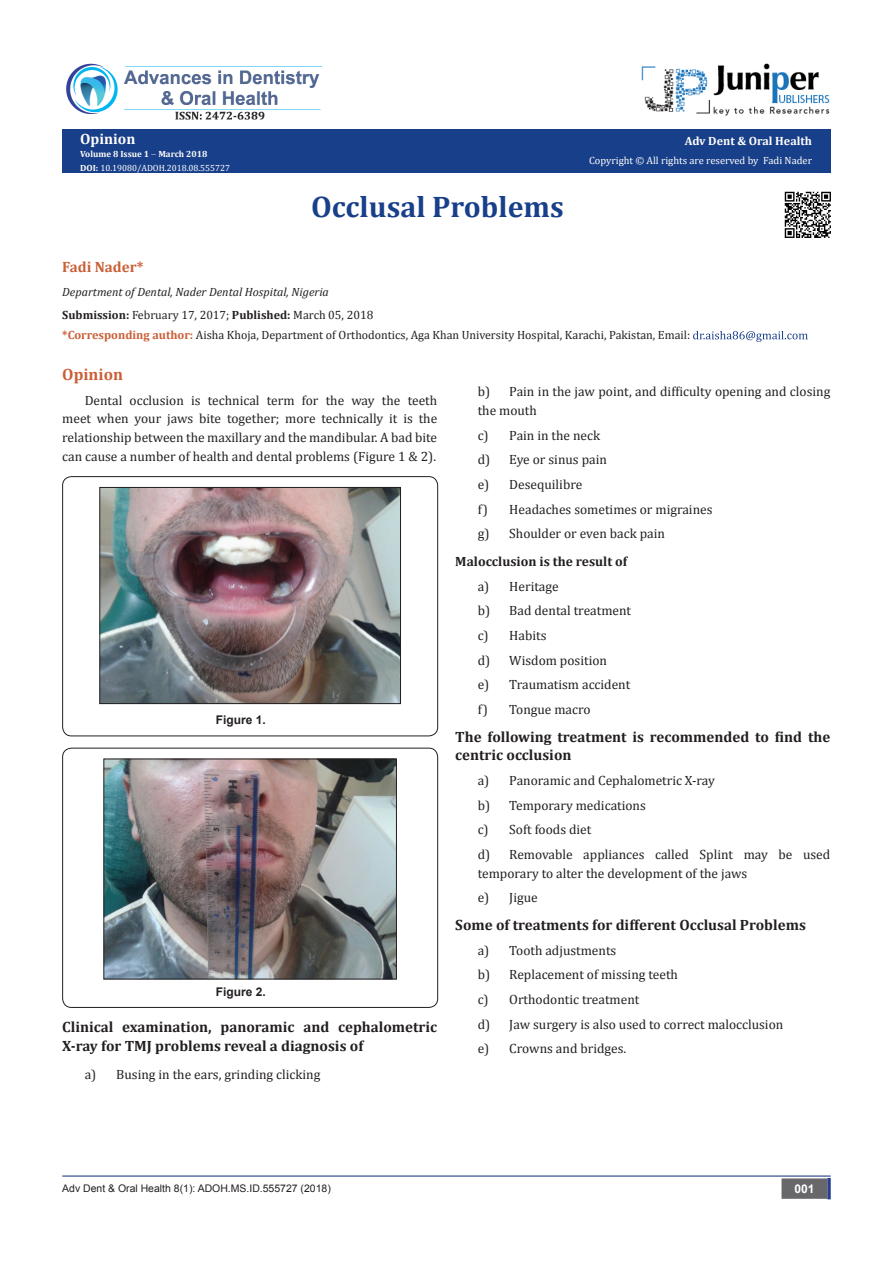
<style>
.page{position:relative;width:893px;height:1263px;background:#fff}
.page>*{position:absolute;margin:0;border:0;box-sizing:border-box;transform-origin:0 0}
.t1{font:700 29.85px "Cambria";color:#183f89}
.t2{font:700 16.5px "Cambria";color:#ca5f37}
.t3{font:700 15px/18.8px "Cambria";color:#231f20}
.t4{font:700 15px "Cambria";color:#ca5f37}
.t5{font:700 15px "Cambria";color:#fffefc}
.t6{font:13.5px/18.8px "Cambria";color:#231f20}
.t7{font:700 13.5px "Cambria";color:#231f20}
.t8{font:12px "Cambria";color:#231f20}
.t9{font:italic 12px "Cambria";color:#231f20}
.t10{font:700 12px "Cambria";color:#fffefc}
.t11{font:700 12px "Arial";color:#231f20}
.t12{font:700 12px "Arial";color:#fff}
.t13{font:10.5px "Arial";color:#231f20}
.t14{font:10.5px "Cambria";color:#fffefc}
.t15{font:9px "Cambria";color:#fff}
.t16{font:700 9px "Cambria";color:#fffefc}
.s1{font-weight:700;color:#fffefc}
.s2{font-weight:700}
.s3{font-weight:700;color:#ca5f37}
</style>
<div class="page">
<div style="left:62px;top:130px;width:769px;height:43px;background:#183f89"></div>
<svg style="left:693px;top:331px;width:115px;height:11px"></svg>
<hr style="left:62px;top:1175px;width:769px;height:1px;background:#253f8e">
<div style="left:62px;top:476px;width:376px;height:260px;border:1px solid #231f20;border-radius:9px"></div>
<img style="left:102px;top:489px;width:297px;height:213px">
<div style="left:100px;top:487px;width:301px;height:217px;border:1px solid #231f20"></div>
<div style="left:62px;top:748px;width:376px;height:260px;border:1px solid #231f20;border-radius:9px"></div>
<img style="left:105px;top:760px;width:290px;height:217px">
<div style="left:103px;top:758px;width:294px;height:221px;border:1px solid #231f20"></div>
<div style="left:782px;top:1179px;width:45px;height:19px;background:#68676a"></div>
<div style="left:781px;top:1178px;width:46px;height:21px;border:2px solid #68676a"></div>
<svg style="left:827px;top:1178px;width:4px;height:21px"></svg>
<img style="left:66px;top:63px;width:256px;height:57px">
<img style="left:641px;top:63px;width:189px;height:53px">
<img style="left:784px;top:191px;width:47px;height:47px">
<p class="t5" style="left:80px;top:128px;width:57px">Opinion</p>
<p class="t16" style="left:80px;top:148px;width:129px">Volume 8 Issue 1 March 2018</p>
<p class="t15" style="left:80px;top:162px;width:151px"><span class="s1">DOI:</span> 10.19080/ADOH.2018.08.555727</p>
<p class="t1" style="left:311px;top:186px;width:254px">Occlusal Problems</p>
<p class="t10" style="left:685px;top:133px;width:129px">Adv Dent &amp; Oral Health</p>
<p class="t14" style="left:589px;top:154px;width:224px">Copyright © All rights are reserved by Fadi Nader</p>
<p class="t4" style="left:62px;top:256px;width:83px">Fadi Nader*</p>
<p class="t9" style="left:62px;top:283px;width:268px">Department of Dental, Nader Dental Hospital, Nigeria</p>
<p class="t8" style="left:62px;top:308px;width:313px"><span class="s2">Submission:</span> February 17, 2017; <span class="s2">Published:</span> March 05, 2018</p>
<p class="t8" style="left:62px;top:328px;width:630px"><span class="s3">*Corresponding author:</span> Aisha Khoja, Department of Orthodontics, Aga Khan University Hospital, Karachi, Pakistan, Email:</p>
<p class="t2" style="left:62px;top:363px;width:62px">Opinion</p>
<p class="t6" style="left:62px;top:391px;width:377px;text-align:justify;text-indent:22px">Dental occlusion is technical term for the way the teeth meet when your jaws bite together; more technically it is the relationship between the maxillary and the mandibular. A bad bite can cause a number of health and dental problems (Figure 1 &amp; 2).</p>
<p class="t11" style="left:216px;top:712px;width:51px">Figure 1.</p>
<p class="t11" style="left:216px;top:983px;width:51px">Figure 2.</p>
<p class="t3" style="left:62px;top:1017px;width:376px">Clinical examination, panoramic and cephalometric<br>X-ray for TMJ problems reveal a diagnosis of</p>
<p class="t6" style="left:85px;top:1065px;width:237px">a) Busing in the ears, grinding clicking</p>
<p class="t6" style="left:478px;top:382px;width:354px">b) Pain in the jaw point, and difficulty opening and closing the mouth</p>
<p class="t6" style="left:478px;top:426px;width:124px">c) Pain in the neck</p>
<p class="t6" style="left:478px;top:450px;width:131px">d) Eye or sinus pain</p>
<p class="t6" style="left:478px;top:475px;width:106px">e) Desequilibre</p>
<p class="t6" style="left:478px;top:500px;width:236px">f) Headaches sometimes or migraines</p>
<p class="t6" style="left:478px;top:524px;width:189px">g) Shoulder or even back pain</p>
<p class="t7" style="left:455px;top:552px;width:173px">Malocclusion is the result of</p>
<p class="t6" style="left:478px;top:577px;width:83px">a) Heritage</p>
<p class="t6" style="left:478px;top:601px;width:155px">b) Bad dental treatment</p>
<p class="t6" style="left:478px;top:626px;width:70px">c) Habits</p>
<p class="t6" style="left:478px;top:650px;width:131px">d) Wisdom position</p>
<p class="t6" style="left:478px;top:675px;width:154px">e) Traumatism accident</p>
<p class="t6" style="left:478px;top:700px;width:114px">f) Tongue macro</p>
<p class="t3" style="left:455px;top:726px;width:376px">The following treatment is recommended to find the centric occlusion</p>
<p class="t6" style="left:478px;top:771px;width:239px">a) Panoramic and Cephalometric X-ray</p>
<p class="t6" style="left:478px;top:795px;width:170px">b) Temporary medications</p>
<p class="t6" style="left:478px;top:820px;width:115px">c) Soft foods diet</p>
<p class="t6" style="left:478px;top:845px;width:354px">d) Removable appliances called Splint may be used temporary to alter the development of the jaws</p>
<p class="t6" style="left:478px;top:888px;width:62px">e) Jigue</p>
<p class="t3" style="left:455px;top:915px;width:352px">Some of treatments for different Occlusal Problems</p>
<p class="t6" style="left:478px;top:940px;width:140px">a) Tooth adjustments</p>
<p class="t6" style="left:478px;top:965px;width:202px">b) Replacement of missing teeth</p>
<p class="t6" style="left:478px;top:990px;width:163px">c) Orthodontic treatment</p>
<p class="t6" style="left:478px;top:1014px;width:307px">d) Jaw surgery is also used to correct malocclusion</p>
<p class="t6" style="left:478px;top:1039px;width:150px">e) Crowns and bridges.</p>
<p class="t13" style="left:62px;top:1181px;width:270px">Adv Dent &amp; Oral Health 8(1): ADOH.MS.ID.555727 (2018)</p>
<p class="t12" style="left:794px;top:1181px;width:22px">001</p>
</div>
